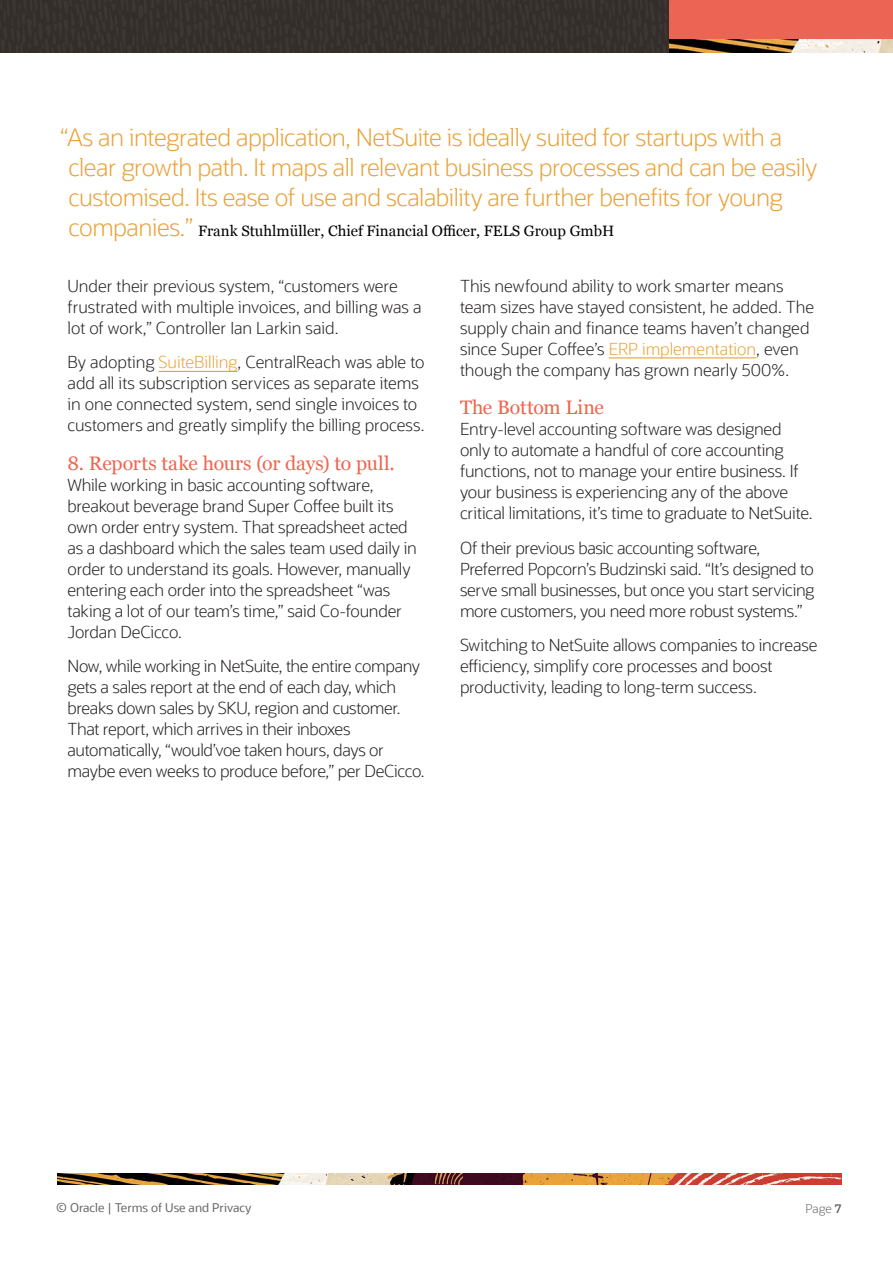
<style>
.page{position:relative;width:893px;height:1263px;background:#fff}
.page>*{position:absolute;margin:0;border:0;box-sizing:border-box;transform-origin:0 0}
.PullQuote2020{font:300 24px/30px "Oracle Sans";letter-spacing:-.02em;color:#e9a238}
.H2_Main_Body_Header{font:19.5px "Georgia";letter-spacing:-.005em;color:#ee644f}
.Main_Body_2016{font:300 16.5px/21px "Oracle Sans";letter-spacing:-.01em;color:#231f20}
.H2_Main_Body_Header-2{font:300 16.5px/21px "Oracle Sans";letter-spacing:-.015em;color:#231f20}
.PullQuote2020-2{font:15px "Georgia";color:#000}
.t1{font:12px "Oracle Sans";color:#666}
.t2{font:300 12px "Oracle Sans";color:#666}
.s1{font-family:"Oracle Sans";font-weight:300;font-size:24px;color:#e9a238}
.s2{color:#eaa237}
.s3{font-weight:600}
</style>
<div class="page">
<img style="left:57px;top:1174px;width:784px;height:10px">
<div style="left:669px;top:0;width:224px;height:50px;background:#ec6554"></div>
<img style="left:669px;top:39px;width:224px;height:13px">
<img style="left:0;top:0;width:669px;height:52px">
<hr style="left:159px;top:371px;width:79px;height:1px;background:#eaa237">
<hr style="left:609px;top:357px;width:147px;height:1px;background:#eaa237">
<p class="PullQuote2020" style="left:68px;top:123px;width:750px;text-indent:-8px">“As an integrated application, NetSuite is ideally suited for startups with a clear growth path. It maps all relevant business processes and can be easily customised. Its ease of use and scalability are further benefits for young</p>
<p class="PullQuote2020-2" style="left:68px;top:220px;width:548px"><span class="s1">companies.”</span> Frank Stuhlmüller, Chief Financial Officer, FELS Group GmbH</p>
<p class="Main_Body_2016" style="left:68px;top:276px;width:356px">Under their previous system, “customers were frustrated with multiple invoices, and billing was a lot of work,” Controller Ian Larkin said.</p>
<p class="Main_Body_2016" style="left:68px;top:352px;width:359px">By adopting <span class="s2">SuiteBilling</span>, CentralReach was able to add all its subscription services as separate items in one connected system, send single invoices to customers and greatly simplify the billing process.</p>
<p class="H2_Main_Body_Header" style="left:68px;top:449px;width:329px">8. Reports take hours (or days) to pull.</p>
<p class="H2_Main_Body_Header-2" style="left:68px;top:474px;width:351px">While working in basic accounting software, breakout beverage brand Super Coffee built its own order entry system. That spreadsheet acted as a dashboard which the sales team used daily in order to understand its goals. However, manually entering each order into the spreadsheet “was taking a lot of our team’s time,” said Co-founder Jordan DeCicco.</p>
<p class="Main_Body_2016" style="left:68px;top:656px;width:359px">Now, while working in NetSuite, the entire company gets a sales report at the end of each day, which breaks down sales by SKU, region and customer.<br>That report, which arrives in their inboxes automatically, “would’voe taken hours, days or maybe even weeks to produce before,” per DeCicco.</p>
<p class="Main_Body_2016" style="left:460px;top:276px;width:356px">This newfound ability to work smarter means team sizes have stayed consistent, he added. The supply chain and finance teams haven’t changed since Super Coffee’s <span class="s2">ERP implementation</span>, even though the company has grown nearly 500%.</p>
<p class="H2_Main_Body_Header" style="left:460px;top:393px;width:145px">The Bottom Line</p>
<p class="Main_Body_2016" style="left:460px;top:419px;width:354px">Entry-level accounting software was designed only to automate a handful of core accounting functions, not to manage your entire business. If your business is experiencing any of the above critical limitations, it’s time to graduate to NetSuite.</p>
<p class="Main_Body_2016" style="left:460px;top:537px;width:356px">Of their previous basic accounting software, Preferred Popcorn’s Budzinski said. “It’s designed to serve small businesses, but once you start servicing more customers, you need more robust systems.”</p>
<p class="Main_Body_2016" style="left:460px;top:635px;width:359px">Switching to NetSuite allows companies to increase efficiency, simplify core processes and boost productivity, leading to long-term success.</p>
<p class="t1" style="left:56px;top:1200px;width:197px">© Oracle | Terms of Use and Privacy</p>
<p class="t2" style="left:806px;top:1202px;width:37px">Page <span class="s3">7</span></p>
</div>
